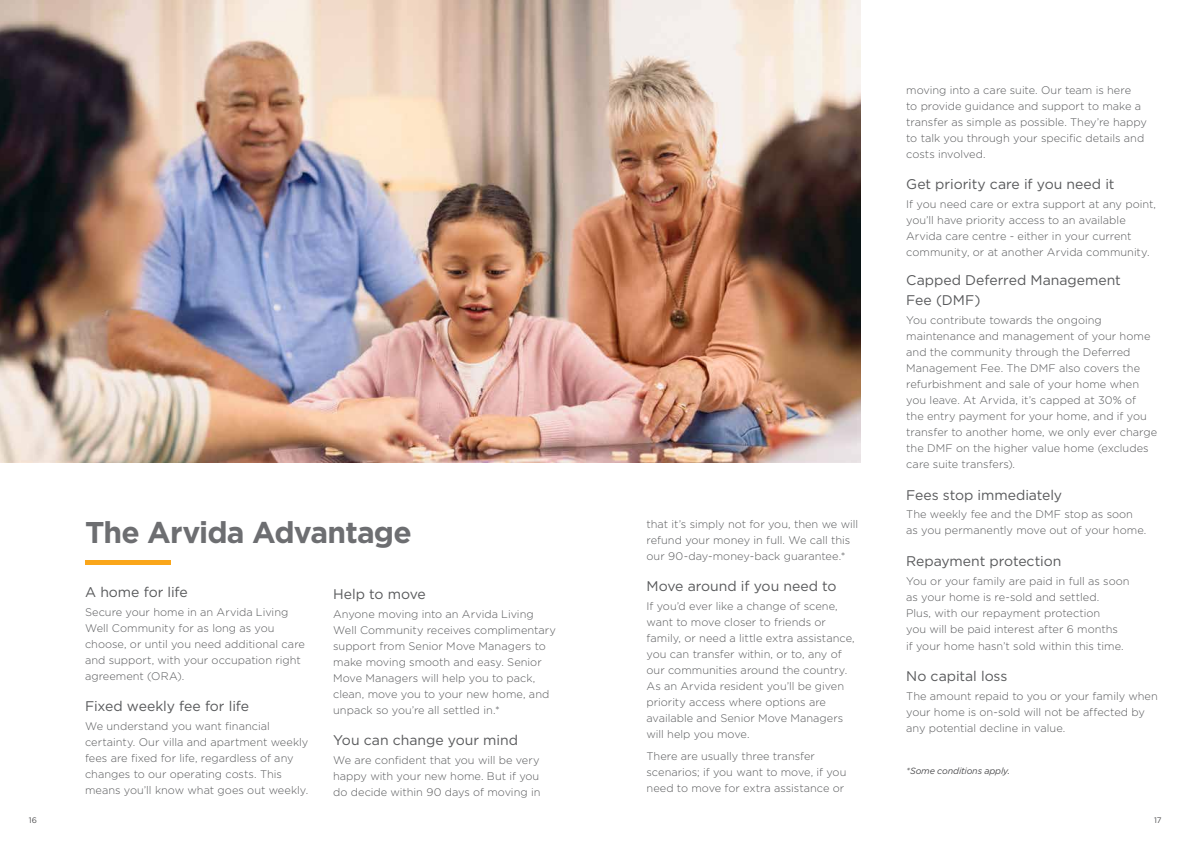
<style>
.page{position:relative;width:1191px;height:842px;background:#fff}
.page>*{position:absolute;margin:0;border:0;box-sizing:border-box;transform-origin:0 0}
.t1{font:700 30px "Gotham";letter-spacing:-.03em;color:#6d6e71}
.t2{font:14px/20px "Gotham";color:#58595b}
.t3{font:300 11px/16px "Gotham";color:#58595b}
.t4{font:italic 9px "Gotham";letter-spacing:-.015em;color:#4d4d4f}
.t5{font:8px "Gotham";color:#4d4d4f}
</style>
<div class="page">
<div style="left:85px;top:560px;width:85px;height:5px;background:#faa61a"></div>
<img style="left:0;top:0;width:861px;height:462px">
<h1 class="t1" style="left:85px;top:512px;width:328px">The Arvida Advantage</h1>
<p class="t2" style="left:85px;top:582px;width:104px">A home for life</p>
<p class="t3" style="left:85px;top:604px;width:221px">Secure your home in an Arvida Living Well Community for as long as you choose, or until you need additional care and support, with your occupation right agreement (ORA).</p>
<p class="t2" style="left:85px;top:696px;width:166px">Fixed weekly fee for life</p>
<p class="t3" style="left:85px;top:718px;width:225px">We understand you want financial certainty. Our villa and apartment weekly fees are fixed for life, regardless of any changes to our operating costs. This means you’ll know what goes out weekly.</p>
<p class="t2" style="left:333px;top:584px;width:94px">Help to move</p>
<p class="t3" style="left:333px;top:606px;width:224px">Anyone moving into an Arvida Living Well Community receives complimentary support from Senior Move Managers to make moving smooth and easy. Senior Move Managers will help you to pack, clean, move you to your new home, and unpack so you’re all settled in.*</p>
<p class="t2" style="left:333px;top:730px;width:186px">You can change your mind</p>
<p class="t3" style="left:333px;top:752px;width:209px;text-align:justify">We are confident that you will be very happy with your new home. But if you do decide within 90 days of moving in</p>
<p class="t3" style="left:646px;top:515px;width:213px">that it’s simply not for you, then we will refund your money in full. We call this our 90-day-money-back guarantee.*</p>
<p class="t2" style="left:646px;top:576px;width:191px">Move around if you need to</p>
<p class="t3" style="left:646px;top:598px;width:210px">If you’d ever like a change of scene, want to move closer to friends or family, or need a little extra assistance, you can transfer within, or to, any of our communities around the country.<br>As an Arvida resident you’ll be given priority access where options are available and Senior Move Managers will help you move.</p>
<p class="t3" style="left:646px;top:747px;width:201px">There are usually three transfer scenarios; if you want to move, if you need to move for extra assistance or</p>
<p class="t3" style="left:906px;top:82px;width:242px">moving into a care suite. Our team is here<br>to provide guidance and support to make a transfer as simple as possible. They’re happy to talk you through your specific details and costs involved.</p>
<p class="t2" style="left:906px;top:174px;width:210px">Get priority care if you need it</p>
<p class="t3" style="left:906px;top:196px;width:251px">If you need care or extra support at any point, you’ll have priority access to an available Arvida care centre - either in your current community, or at another Arvida community.</p>
<p class="t2" style="left:906px;top:270px;width:216px">Capped Deferred Management<br>Fee (DMF)</p>
<p class="t3" style="left:906px;top:312px;width:252px">You contribute towards the ongoing maintenance and management of your home and the community through the Deferred Management Fee. The DMF also covers the refurbishment and sale of your home when you leave. At Arvida, it’s capped at 30% of<br>the entry payment for your home, and if you transfer to another home, we only ever charge the DMF on the higher value home (excludes care suite transfers).</p>
<p class="t2" style="left:906px;top:484px;width:157px">Fees stop immediately</p>
<p class="t3" style="left:906px;top:506px;width:242px">The weekly fee and the DMF stop as soon as you permanently move out of your home.</p>
<p class="t2" style="left:906px;top:550px;width:157px">Repayment protection</p>
<p class="t3" style="left:906px;top:572px;width:225px">You or your family are paid in full as soon as your home is re-sold and settled.<br>Plus, with our repayment protection<br>you will be paid interest after 6 months</p>
<p class="t3" style="left:906px;top:637px;width:219px">if your home hasn’t sold within this time.</p>
<p class="t2" style="left:906px;top:666px;width:103px">No capital loss</p>
<p class="t3" style="left:906px;top:688px;width:253px">The amount repaid to you or your family when your home is on-sold will not be affected by any potential decline in value.</p>
<p class="t4" style="left:906px;top:765px;width:105px">*Some conditions apply.</p>
<p class="t5" style="left:29px;top:815px;width:10px">16</p>
<p class="t5" style="left:1154px;top:815px;width:9px">17</p>
</div>
